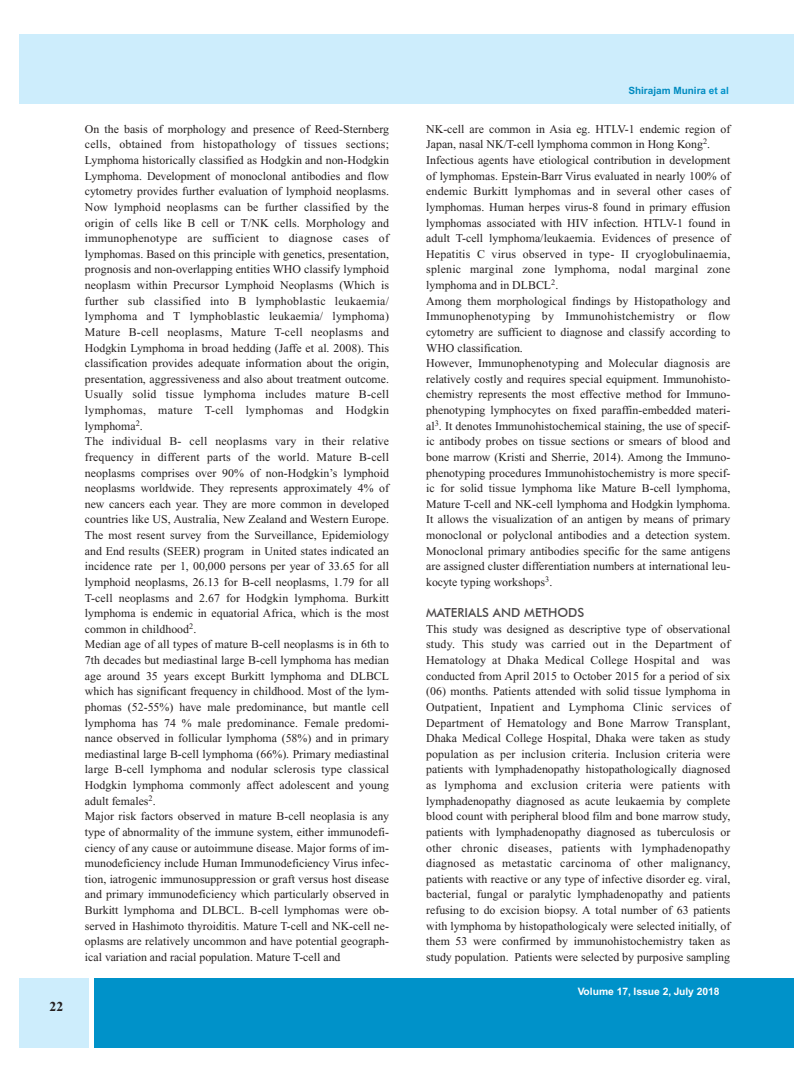
<style>
.page{position:relative;width:810px;height:1080px;background:#fff}
.page>*{position:absolute;margin:0;border:0;box-sizing:border-box;transform-origin:0 0}
.t1{font:700 13.75px "Times New Roman";color:#241f1f}
.t2{font:500 12.5px "Futura BT";color:#4f4c4d}
.t3{font:11.88px/15.6px "Times New Roman";color:#241f1f}
.t4{font:700 10.25px "Helvetica";color:#fff}
.t5{font:700 10px "Helvetica";color:#008bc0}
.s1{color:#0092c9}
</style>
<div class="page">
<div style="left:19px;top:34px;width:774px;height:69px;background:#cdedfc"></div>
<div style="left:94px;top:978px;width:699px;height:69px;background:#0092c9"></div>
<div style="left:19px;top:978px;width:69px;height:69px;background:#cdedfc"></div>
<p class="t1" style="left:50px;top:999px;width:15px">22</p>
<p class="t5" style="left:628px;top:85px;width:102px">Shirajam Munira <span class="s1">et al</span></p>
<p class="t3" style="left:85px;top:121px;width:306px">On the basis of morphology and presence of Reed-Sternberg cells, obtained from histopathology of tissues sections; Lymphoma historically classified as Hodgkin and non-Hodgkin Lymphoma. Development of monoclonal antibodies and flow cytometry provides further evaluation of lymphoid neoplasms.<br>Now lymphoid neoplasms can be further classified by the origin of cells like B cell or T/NK cells. Morphology and immunophenotype are sufficient to diagnose cases of lymphomas. Based on this principle with genetics, presentation, prognosis and non-overlapping entities WHO classify lymphoid neoplasm within Precursor Lymphoid Neoplasms (Which is further sub classified into B lymphoblastic leukaemia/ lymphoma and T lymphoblastic leukaemia/ lymphoma)<br>Mature B-cell neoplasms, Mature T-cell neoplasms and Hodgkin Lymphoma in broad hedding (Jaffe et al. 2008). This classification provides adequate information about the origin, presentation, aggressiveness and also about treatment outcome.<br>Usually solid tissue lymphoma includes mature B-cell lymphomas, mature T-cell lymphomas and Hodgkin lymphoma<sup>2</sup>.<br>The individual B- cell neoplasms vary in their relative frequency in different parts of the world. Mature B-cell neoplasms comprises over 90% of non-Hodgkin’s lymphoid neoplasms worldwide. They represents approximately 4% of new cancers each year. They are more common in developed countries like US, Australia, New Zealand and Western Europe.<br>The most resent survey from the Surveillance, Epidemiology and End results (SEER) program in United states indicated an incidence rate per 1, 00,000 persons per year of 33.65 for all lymphoid neoplasms, 26.13 for B-cell neoplasms, 1.79 for all T-cell neoplasms and 2.67 for Hodgkin lymphoma. Burkitt lymphoma is endemic in equatorial Africa, which is the most common in childhood<sup>2</sup>.<br>Median age of all types of mature B-cell neoplasms is in 6th to 7th decades but mediastinal large B-cell lymphoma has median age around 35 years except Burkitt lymphoma and DLBCL which has significant frequency in childhood. Most of the lym&shy;phomas (52-55%) have male predominance, but mantle cell lymphoma has 74 % male predominance. Female predomi&shy;nance observed in follicular lymphoma (58%) and in primary mediastinal large B-cell lymphoma (66%). Primary mediastinal large B-cell lymphoma and nodular sclerosis type classical Hodgkin lymphoma commonly affect adolescent and young adult females<sup>2</sup>.<br>Major risk factors observed in mature B-cell neoplasia is any type of abnormality of the immune system, either immunodefi&shy;ciency of any cause or autoimmune disease. Major forms of im&shy;munodeficiency include Human Immunodeficiency Virus infec&shy;tion, iatrogenic immunosuppression or graft versus host disease and primary immunodeficiency which particularly observed in Burkitt lymphoma and DLBCL. B-cell lymphomas were ob&shy;served in Hashimoto thyroiditis. Mature T-cell and NK-cell ne&shy;oplasms are relatively uncommon and have potential geograph&shy;ical variation and racial population. Mature T-cell and</p>
<p class="t3" style="left:426px;top:121px;width:306px">NK-cell are common in Asia eg. HTLV-1 endemic region of Japan, nasal NK/T-cell lymphoma common in Hong Kong<sup>2</sup>.<br>Infectious agents have etiological contribution in development of lymphomas. Epstein-Barr Virus evaluated in nearly 100% of endemic Burkitt lymphomas and in several other cases of lymphomas. Human herpes virus-8 found in primary effusion lymphomas associated with HIV infection. HTLV-1 found in adult T-cell lymphoma/leukaemia. Evidences of presence of Hepatitis C virus observed in type- II cryoglobulinaemia, splenic marginal zone lymphoma, nodal marginal zone lymphoma and in DLBCL<sup>2</sup>.<br>Among them morphological findings by Histopathology and Immunophenotyping by Immunohistchemistry or flow cytometry are sufficient to diagnose and classify according to WHO classification.<br>However, Immunophenotyping and Molecular diagnosis are relatively costly and requires special equipment. Immunohisto&shy;chemistry represents the most effective method for Immuno&shy;phenotyping lymphocytes on fixed paraffin-embedded materi&shy;al<sup>3</sup>. It denotes Immunohistochemical staining, the use of specif&shy;ic antibody probes on tissue sections or smears of blood and bone marrow (Kristi and Sherrie, 2014). Among the Immuno&shy;phenotyping procedures Immunohistochemistry is more specif&shy;ic for solid tissue lymphoma like Mature B-cell lymphoma, Mature T-cell and NK-cell lymphoma and Hodgkin lymphoma.<br>It allows the visualization of an antigen by means of primary monoclonal or polyclonal antibodies and a detection system.<br>Monoclonal primary antibodies specific for the same antigens are assigned cluster differentiation numbers at international leu&shy;kocyte typing workshops<sup>3</sup>.</p>
<p class="t2" style="left:426px;top:605px;width:160px">MATERIALS AND METHODS</p>
<p class="t3" style="left:426px;top:621px;width:306px;text-align:justify">This study was designed as descriptive type of observational study. This study was carried out in the Department of Hematology at Dhaka Medical College Hospital and was conducted from April 2015 to October 2015 for a period of six (06) months. Patients attended with solid tissue lymphoma in Outpatient, Inpatient and Lymphoma Clinic services of Department of Hematology and Bone Marrow Transplant, Dhaka Medical College Hospital, Dhaka were taken as study population as per inclusion criteria. Inclusion criteria were patients with lymphadenopathy histopathologically diagnosed as lymphoma and exclusion criteria were patients with lymphadenopathy diagnosed as acute leukaemia by complete blood count with peripheral blood film and bone marrow study, patients with lymphadenopathy diagnosed as tuberculosis or other chronic diseases, patients with lymphadenopathy diagnosed as metastatic carcinoma of other malignancy, patients with reactive or any type of infective disorder eg. viral, bacterial, fungal or paralytic lymphadenopathy and patients refusing to do excision biopsy. A total number of 63 patients with lymphoma by histopathologicaly were selected initially, of them 53 were confirmed by immunohistochemistry taken as study population. Patients were selected by purposive sampling</p>
<p class="t4" style="left:578px;top:985px;width:143px">Volume 17, Issue 2, July 2018</p>
</div>
